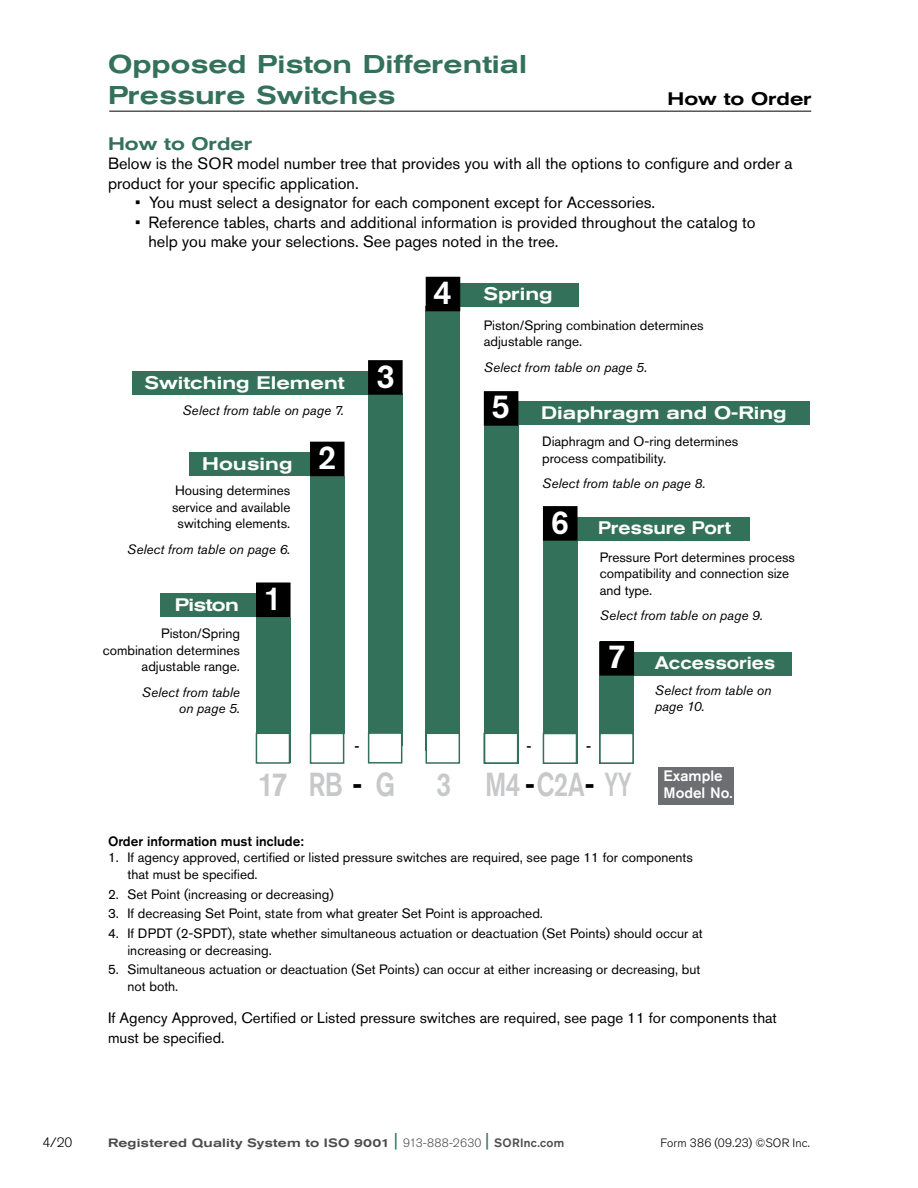
<style>
.page{position:relative;width:918px;height:1188px;background:#fff}
.page>*{position:absolute;margin:0;border:0;box-sizing:border-box;transform-origin:0 0}
.t1{font:500 33px "Akzidenz Grotesk Std";letter-spacing:-.025em;color:#c7c8ca;scale:.9 1}
.t2{font:500 33px "Akzidenz Grotesk Std";color:#fff}
.t3{font:500 expanded 25.5px/30.6px "Akzidenz Grotesk Std";color:#34715b}
.t4{font:500 expanded 18px "Akzidenz Grotesk Std";color:#fff}
.t5{font:500 expanded 18px "Akzidenz Grotesk Std";color:#fff;scale:.9 1}
.t6{font:500 expanded 18px "Akzidenz Grotesk Std";color:#000}
.t7{font:500 expanded 18px "Akzidenz Grotesk Std";color:#34715b}
.t8{font:16.2px/19.5px "Akzidenz Grotesk Std";color:#000}
.t9{font:15px/19.5px "Akzidenz Grotesk Std";color:#000}
.t10{font:500 15px "Akzidenz Grotesk Std";color:#fff}
.t11{font:13.5px/16.5px "Akzidenz Grotesk Std";color:#000}
.t12{font:italic 13.5px/16.5px "Akzidenz Grotesk Std";color:#000;text-align:right}
.t13{font:500 13.5px "Akzidenz Grotesk Std";color:#000}
.t14{font:300 13.5px "Akzidenz Grotesk Std";color:#000}
.t15{font:500 expanded 12px "Akzidenz Grotesk Std";letter-spacing:.015em;color:#4d4d4f}
.t16{font:300 12px "Akzidenz Grotesk Std";letter-spacing:.015em;color:#000}
.s1{font-stretch:normal;font-size:33px}
.s2{color:#000}
.s3{font-weight:400;font-stretch:normal;font-size:18px;color:#34715b}
.s4{font-weight:300;font-stretch:normal}
.s5{font-stretch:normal}
</style>
<div class="page">
<div style="left:310px;top:476px;width:34px;height:258px;background:#34715b"></div>
<hr style="left:109px;top:111px;width:702px;height:1px;background:#000">
<div style="left:368px;top:393px;width:35px;height:353px;background:#34715b"></div>
<div style="left:368px;top:732px;width:34px;height:32px;background:#fff;border:2px solid #34715b"></div>
<div style="left:132px;top:371px;width:238px;height:24px;background:#34715b"></div>
<div style="left:370px;top:362px;width:30px;height:30px;background:#000"></div>
<div style="left:368px;top:360px;width:35px;height:35px;border:4px solid #000"></div>
<div style="left:189px;top:452px;width:122px;height:24px;background:#34715b"></div>
<div style="left:312px;top:444px;width:30px;height:30px;background:#000"></div>
<div style="left:310px;top:442px;width:35px;height:34px;border:4px solid #000"></div>
<div style="left:310px;top:733px;width:34px;height:31px;background:#fff;border:2px solid #34715b"></div>
<div style="left:543px;top:539px;width:35px;height:225px;background:#34715b"></div>
<div style="left:576px;top:517px;width:174px;height:24px;background:#34715b"></div>
<div style="left:545px;top:508px;width:30px;height:30px;background:#000"></div>
<div style="left:543px;top:506px;width:35px;height:35px;border:4px solid #000"></div>
<div style="left:543px;top:733px;width:34px;height:31px;background:#fff;border:2px solid #34715b"></div>
<div style="left:426px;top:306px;width:34px;height:445px;background:#34715b"></div>
<div style="left:459px;top:283px;width:120px;height:24px;background:#34715b"></div>
<div style="left:428px;top:279px;width:30px;height:30px;background:#000"></div>
<div style="left:426px;top:277px;width:34px;height:34px;border:4px solid #000"></div>
<div style="left:426px;top:733px;width:34px;height:31px;background:#fff;border:2px solid #34715b"></div>
<div style="left:659px;top:767px;width:75px;height:37px;background:#6d6e71"></div>
<div style="left:484px;top:425px;width:34px;height:338px;background:#34715b"></div>
<div style="left:518px;top:401px;width:292px;height:24px;background:#34715b"></div>
<div style="left:486px;top:393px;width:30px;height:30px;background:#000"></div>
<div style="left:484px;top:391px;width:34px;height:35px;border:4px solid #000"></div>
<div style="left:256px;top:617px;width:34px;height:146px;background:#34715b"></div>
<div style="left:256px;top:733px;width:34px;height:31px;background:#fff;border:2px solid #34715b"></div>
<div style="left:160px;top:593px;width:99px;height:24px;background:#34715b"></div>
<div style="left:258px;top:585px;width:30px;height:30px;background:#000"></div>
<div style="left:256px;top:583px;width:35px;height:34px;border:4px solid #000"></div>
<div style="left:599px;top:642px;width:35px;height:122px;background:#34715b"></div>
<div style="left:632px;top:652px;width:160px;height:23px;background:#34715b"></div>
<div style="left:602px;top:643px;width:30px;height:30px;background:#000"></div>
<div style="left:600px;top:641px;width:34px;height:35px;border:4px solid #000"></div>
<div style="left:599px;top:733px;width:35px;height:31px;background:#fff;border:2px solid #34715b"></div>
<div style="left:484px;top:733px;width:34px;height:31px;background:#fff;border:2px solid #34715b"></div>
<h2 class="t3" style="left:108px;top:49px;width:420px">Opposed Piston Differential<br>Pressure Switches</h2>
<h3 class="t6" style="left:667px;top:88px;width:146px">How to Order</h3>
<h3 class="t7" style="left:108px;top:133px;width:146px">How to Order</h3>
<p class="t8" style="left:108px;top:154px;width:686px">Below is the SOR model number tree that provides you with all the options to configure and order a product for your specific application.</p>
<p class="t8" style="left:135px;top:193px;width:522px">• You must select a designator for each component except for Accessories.</p>
<p class="t8" style="left:148px;top:212px;width:609px;text-indent:-13px">• Reference tables, charts and additional information is provided throughout the catalog to help you make your selections. See pages noted in the tree.</p>
<h3 class="t4" style="left:144px;top:372px;width:202px">Switching Element</h3>
<h1 class="t2" style="left:376px;top:356px;width:20px">3</h1>
<h1 class="t2" style="left:434px;top:273px;width:20px">4</h1>
<h3 class="t4" style="left:483px;top:283px;width:71px">Spring</h3>
<p class="t11" style="left:484px;top:317px;width:221px">Piston/Spring combination determines adjustable range.</p>
<p class="t12" style="left:484px;top:359px;width:165px">Select from table on page 5.</p>
<h1 class="t2" style="left:491px;top:386px;width:20px">5</h1>
<h3 class="t4" style="left:541px;top:402px;width:247px">Diaphragm and O-Ring</h3>
<p class="t11" style="left:542px;top:433px;width:198px">Diaphragm and O-ring determines process compatibility.</p>
<p class="t12" style="left:542px;top:475px;width:165px">Select from table on page 8.</p>
<p class="t12" style="left:182px;top:402px;width:163px">Select from table on page 7.</p>
<h1 class="t2" style="left:318px;top:437px;width:20px">2</h1>
<h3 class="t4" style="left:202px;top:454px;width:92px">Housing</h3>
<p class="t11" style="left:172px;top:482px;width:120px;text-align:center">Housing determines service and available switching elements.</p>
<p class="t12" style="left:127px;top:541px;width:165px">Select from table on page 6.</p>
<h1 class="t2" style="left:551px;top:502px;width:20px">6</h1>
<h3 class="t5" style="left:598px;top:517px;width:149px">Pressure Port</h3>
<p class="t11" style="left:600px;top:549px;width:197px">Pressure Port determines process compatibility and connection size and type.</p>
<p class="t12" style="left:600px;top:607px;width:165px">Select from table on page 9.</p>
<h3 class="t4" style="left:175px;top:595px;width:109px">Piston <span class="s1">1</span></h3>
<p class="t11" style="left:103px;top:625px;width:139px;text-align:right">Piston/Spring combination determines adjustable range.</p>
<p class="t12" style="left:142px;top:684px;width:100px">Select from table on page 5.</p>
<p class="t12" style="left:655px;top:682px;width:118px;text-align:left">Select from table on page 10.</p>
<h1 class="t2" style="left:607px;top:637px;width:20px">7</h1>
<h3 class="t5" style="left:655px;top:652px;width:136px">Accessories</h3>
<p class="t13" style="left:354px;top:738px;width:7px">-</p>
<p class="t13" style="left:527px;top:738px;width:7px">-</p>
<p class="t13" style="left:586px;top:738px;width:7px">-</p>
<h1 class="t1" style="left:258px;top:764px;width:417px">17 RB <span class="s2">-</span> G 3 M4 <span class="s2">-</span> C2A<span class="s2">-</span> YY</h1>
<p class="t10" style="left:664px;top:767px;width:61px">Example</p>
<p class="t10" style="left:664px;top:783px;width:71px">Model No.</p>
<p class="t13" style="left:108px;top:833px;width:197px">Order information must include:</p>
<p class="t11" style="left:127px;top:849px;width:567px;text-indent:-19px">1. If agency approved, certified or listed pressure switches are required, see page 11 for components that must be specified.</p>
<p class="t11" style="left:108px;top:886px;width:227px">2. Set Point (increasing or decreasing)</p>
<p class="t11" style="left:108px;top:905px;width:437px">3. If decreasing Set Point, state from what greater Set Point is approached.</p>
<p class="t11" style="left:127px;top:925px;width:577px;text-indent:-19px">4. If DPDT (2-SPDT), state whether simultaneous actuation or deactuation (Set Points) should occur at increasing or decreasing.</p>
<p class="t11" style="left:127px;top:961px;width:574px;text-indent:-19px">5. Simultaneous actuation or deactuation (Set Points) can occur at either increasing or decreasing, but not both.</p>
<p class="t9" style="left:108px;top:1008px;width:671px">If Agency Approved, Certified or Listed pressure switches are required, see page 11 for components that must be specified.</p>
<p class="t14" style="left:42px;top:1134px;width:32px">4/20</p>
<p class="t15" style="left:108px;top:1136px;width:458px">Registered Quality System to ISO 9001 <span class="s3">|</span> <span class="s4">913-888-2630</span> <span class="s3">|</span> <span class="s5">SORInc.com</span></p>
<p class="t16" style="left:660px;top:1136px;width:151px">Form 386 (09.23) ©SOR Inc.</p>
</div>
